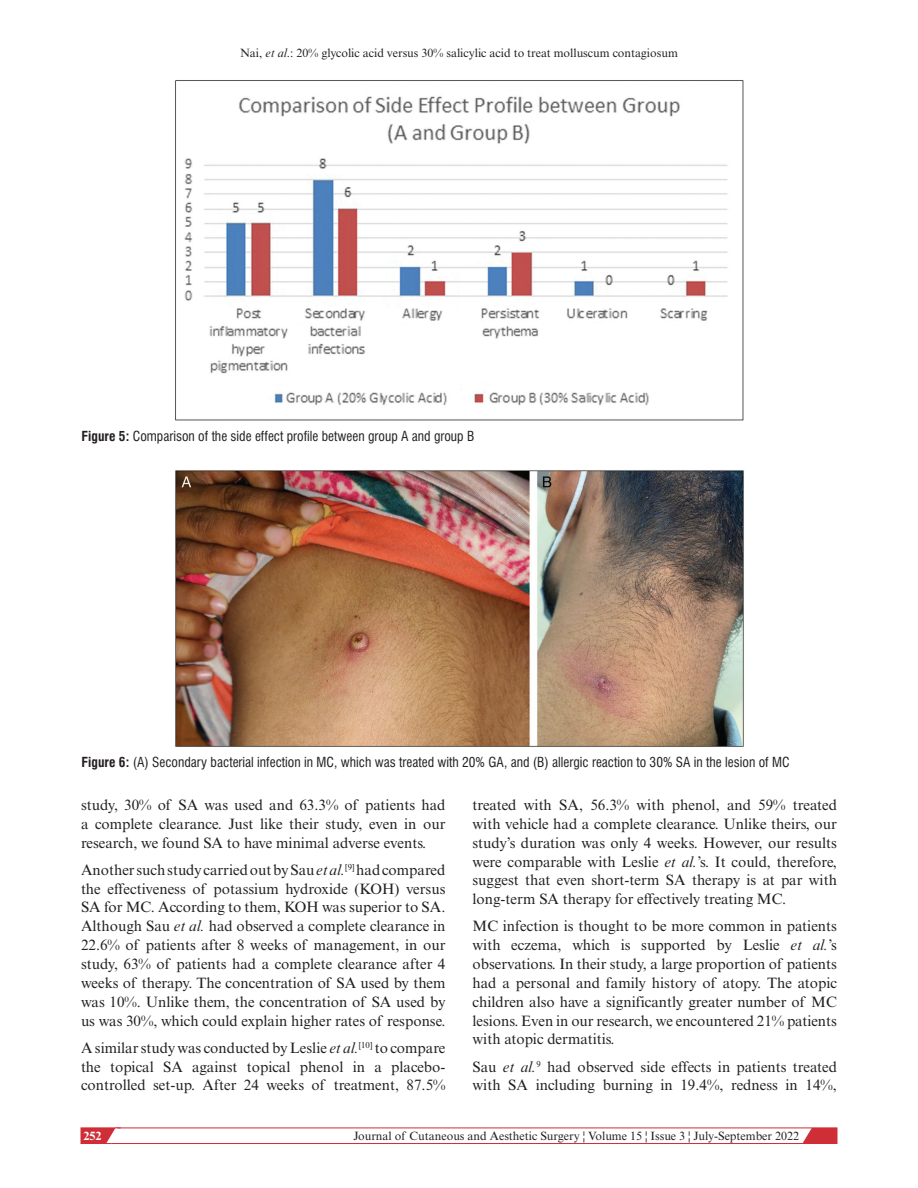
<style>
.page{position:relative;width:918px;height:1188px;background:#fff}
.page>*{position:absolute;margin:0;border:0;box-sizing:border-box;transform-origin:0 0}
.t1{font:15px/18.9px "Times New Roman MT Std";color:#231f20;text-align:justify}
.t2{font:condensed 13.5px "Swiss 721 BT";color:#231f20}
.t3{font:12px "Times New Roman MT Std";color:#231f20}
.t4{font:700 12px "Times New Roman MT Std";color:#fff}
.s1{font-style:italic}
.s2{font-weight:700}
</style>
<div class="page">
<svg style="left:798px;top:1127px;width:39px;height:15px"></svg>
<div style="left:81px;top:1128px;width:756px;height:16px;border:1px solid #d02e37"></div>
<svg style="left:81px;top:1127px;width:40px;height:17px"></svg>
<img style="left:175px;top:80px;width:569px;height:341px">
<img style="left:175px;top:470px;width:569px;height:277px">
<p class="t3" style="left:240px;top:46px;width:439px">Nai, <span class="s1">et al</span>.: 20% glycolic acid versus 30% salicylic acid to treat molluscum contagiosum</p>
<p class="t2" style="left:82px;top:428px;width:394px"><span class="s2">Figure 5:</span> Comparison of the side effect profile between group A and group B</p>
<p class="t2" style="left:82px;top:754px;width:710px"><span class="s2">Figure 6:</span> (A) Secondary bacterial infection in MC, which was treated with 20% GA, and (B) allergic reaction to 30% SA in the lesion of MC</p>
<p class="t1" style="left:81px;top:795px;width:366px">study, 30% of SA was used and 63.3% of patients had a complete clearance. Just like their study, even in our research, we found SA to have minimal adverse events.</p>
<p class="t1" style="left:81px;top:860px;width:366px">Another such study carried out by Sau <span class="s1">et al.</span><sup>[9]</sup> had compared the effectiveness of potassium hydroxide (KOH) versus SA for MC. According to them, KOH was superior to SA.<br>Although Sau <span class="s1">et al.</span> had observed a complete clearance in 22.6% of patients after 8 weeks of management, in our study, 63% of patients had a complete clearance after 4 weeks of therapy. The concentration of SA used by them was 10%. Unlike them, the concentration of SA used by us was 30%, which could explain higher rates of response.</p>
<p class="t1" style="left:81px;top:1038px;width:366px">A similar study was conducted by Leslie <span class="s1">et al.</span><sup>[10]</sup> to compare the topical SA against topical phenol in a placebo&shy;controlled set-up. After 24 weeks of treatment, 87.5%</p>
<p class="t1" style="left:473px;top:795px;width:366px">treated with SA, 56.3% with phenol, and 59% treated with vehicle had a complete clearance. Unlike theirs, our study’s duration was only 4 weeks. However, our results were comparable with Leslie <span class="s1">et al.</span>’s. It could, therefore, suggest that even short-term SA therapy is at par with long-term SA therapy for effectively treating MC.</p>
<p class="t1" style="left:473px;top:917px;width:366px">MC infection is thought to be more common in patients with eczema, which is supported by Leslie <span class="s1">et al.</span>’s observations. In their study, a large proportion of patients had a personal and family history of atopy. The atopic children also have a significantly greater number of MC lesions. Even in our research, we encountered 21% patients with atopic dermatitis.</p>
<p class="t1" style="left:472px;top:1057px;width:366px">Sau <span class="s1">et al.</span><sup>9</sup> had observed side effects in patients treated with SA including burning in 19.4%, redness in 14%,</p>
<p class="t4" style="left:83px;top:1128px;width:19px">252</p>
<p class="t3" style="left:353px;top:1129px;width:447px">Journal of Cutaneous and Aesthetic Surgery ¦ Volume 15 ¦ Issue 3 ¦ July-September 2022</p>
</div>
